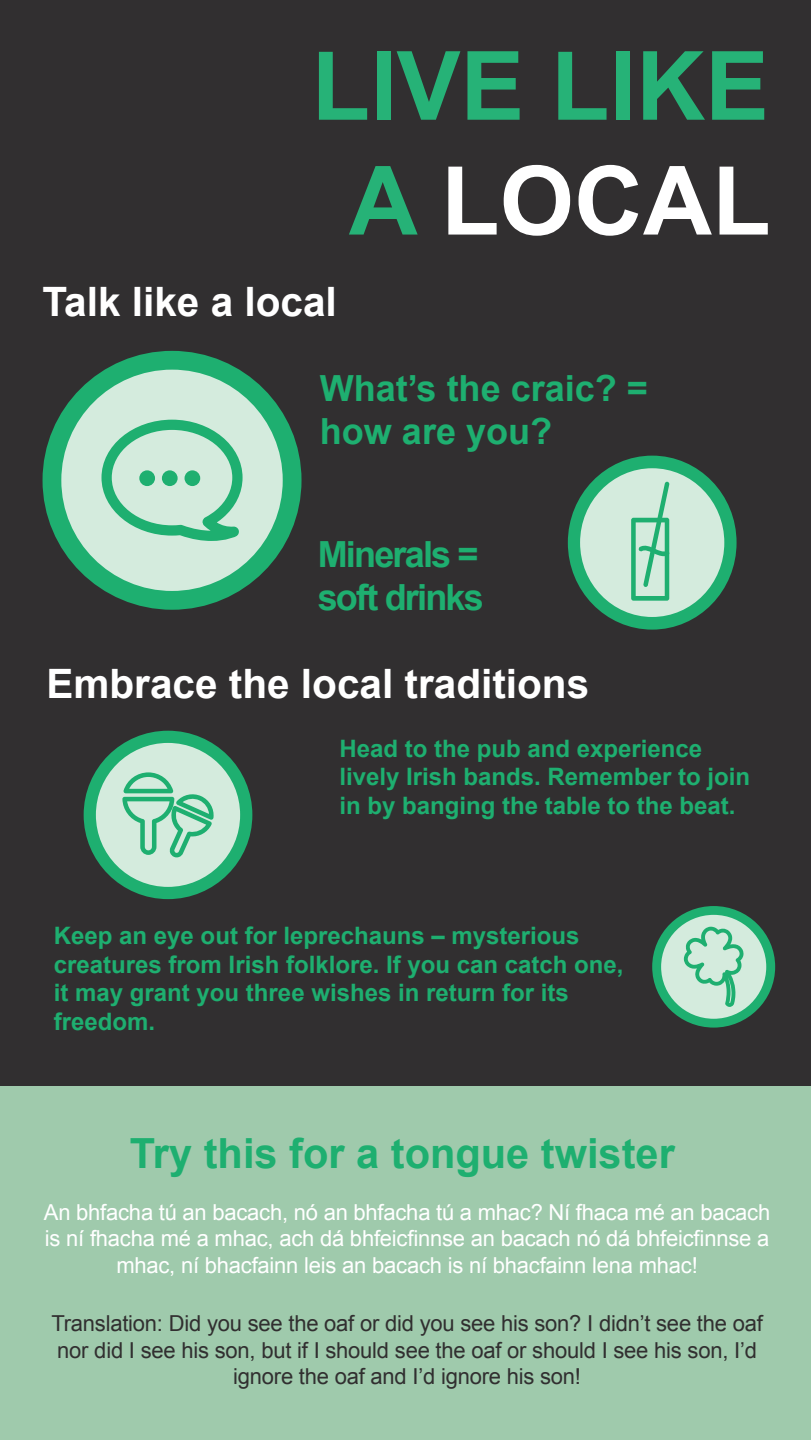
<style>
.page{position:relative;width:811px;height:1440px;background:#fff}
.page>*{position:absolute;margin:0;border:0;box-sizing:border-box;transform-origin:0 0}
.t1{font:700 95.6px "Arial";color:#26b277}
.t2{font:700 95.6px "Arial";color:#fff}
.t3{font:700 41.6px "Arial";color:#1eaf70}
.t4{font:700 40.6px "Arial";color:#fff}
.t5{font:700 36px/43.2px "Arial";color:#1eaf70}
.t6{font:700 36px/43.2px "Arial";letter-spacing:-.05em;color:#1eaf70}
.t7{font:700 24px/28.8px "Arial";color:#1eaf70}
.t8{font:22px/26.4px "Arial";letter-spacing:-.01em;color:#fff;text-align:center}
.t9{font:22px/26.4px "Arial";letter-spacing:-.01em;color:#312f30;text-align:center}
.s1{color:#26b277}
</style>
<div class="page">
<div style="left:0;top:1074px;width:811px;height:366px;background:#9fcaac"></div>
<div style="left:0;top:0;width:811px;height:1086px;background:#312f30"></div>
<div style="left:43px;top:351px;width:258px;height:259px;background:#1eaf70;border-radius:50%"></div>
<div style="left:61px;top:370px;width:222px;height:221px;background:#d4ebdd;border-radius:50%"></div>
<svg style="left:101px;top:420px;width:141px;height:121px"></svg>
<div style="left:139px;top:470px;width:16px;height:16px;background:#1eaf70;border-radius:50%"></div>
<div style="left:162px;top:470px;width:16px;height:16px;background:#1eaf70;border-radius:50%"></div>
<div style="left:184px;top:470px;width:16px;height:16px;background:#1eaf70;border-radius:50%"></div>
<div style="left:568px;top:456px;width:168px;height:174px;background:#1eaf70;border-radius:50%"></div>
<div style="left:580px;top:468px;width:144px;height:149px;background:#d4ebdd;border-radius:50%"></div>
<svg style="left:631px;top:482px;width:38px;height:119px"></svg>
<div style="left:84px;top:731px;width:168px;height:168px;background:#1eaf70;border-radius:50%"></div>
<div style="left:96px;top:743px;width:144px;height:144px;background:#d4ebdd;border-radius:50%"></div>
<svg style="left:122px;top:772px;width:92px;height:85px"></svg>
<div style="left:652px;top:906px;width:123px;height:122px;background:#1eaf70;border-radius:50%"></div>
<div style="left:661px;top:915px;width:105px;height:104px;background:#d4ebdd;border-radius:50%"></div>
<svg style="left:684px;top:927px;width:59px;height:80px"></svg>
<p class="t1" style="left:311px;top:23px;width:459px">LIVE LIKE</p>
<p class="t2" style="left:349px;top:138px;width:423px"><span class="s1">A</span> LOCAL</p>
<p class="t4" style="left:43px;top:275px;width:296px">Talk like a local</p>
<p class="t5" style="left:320px;top:368px;width:329px">What’s the craic? = how are you?</p>
<p class="t6" style="left:318px;top:534px;width:168px">Minerals = soft drinks</p>
<p class="t4" style="left:46px;top:657px;width:544px">Embrace the local traditions</p>
<p class="t7" style="left:339px;top:735px;width:412px">Head to the pub and experience lively Irish bands. Remember to join in by banging the table to the beat.</p>
<p class="t7" style="left:54px;top:922px;width:571px">Keep an eye out for leprechauns – mysterious creatures from Irish folklore. If you can catch one, it may grant you three wishes in return for its freedom.</p>
<p class="t3" style="left:130px;top:1126px;width:546px">Try this for a tongue twister</p>
<p class="t8" style="left:44px;top:1199px;width:728px">An bhfacha tú an bacach, nó an bhfacha tú a mhac? Ní fhaca mé an bacach is ní fhacha mé a mhac, ach dá bhfeicfinnse an bacach nó dá bhfeicfinnse a mhac, ní bhacfainn leis an bacach is ní bhacfainn lena mhac!</p>
<p class="t9" style="left:51px;top:1311px;width:713px">Translation: Did you see the oaf or did you see his son? I didn’t see the oaf nor did I see his son, but if I should see the oaf or should I see his son, I’d ignore the oaf and I’d ignore his son!</p>
</div>
